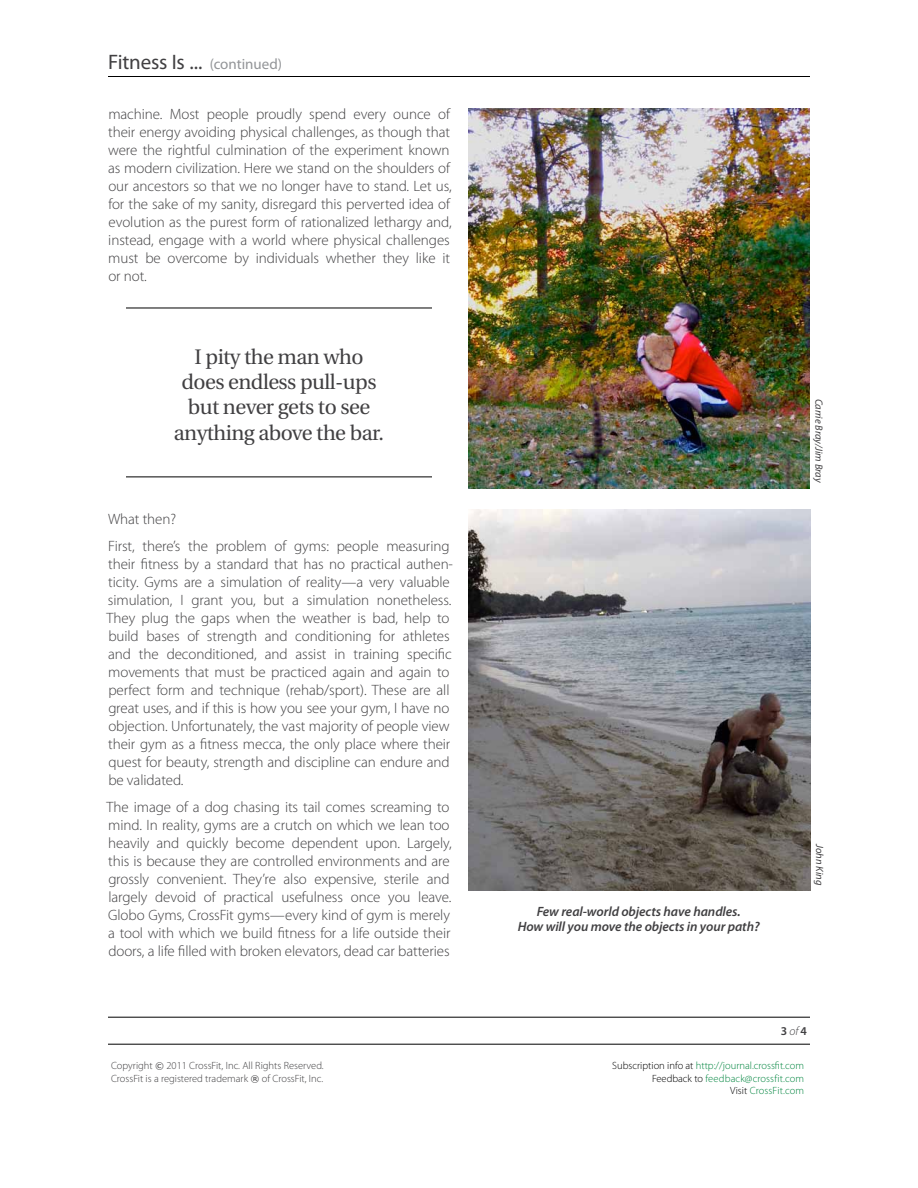
<style>
.page{position:relative;width:918px;height:1188px;background:#fff}
.page>*{position:absolute;margin:0;border:0;box-sizing:border-box;transform-origin:0 0}
.t1{font:21px/25.2px "Utopia";letter-spacing:-.025em;color:#414042;text-align:center}
.t2{font:21px "Myriad Pro";letter-spacing:-.01em;color:#414042}
.t3{font:300 15px/18px "Myriad Pro";letter-spacing:-.005em;color:#414042}
.t4{font:italic 600 13.5px/15px "Myriad Pro";letter-spacing:-.005em;color:#414042;text-align:center}
.t5{font:600 12px "Myriad Pro";color:#414042}
.t6{font:300 10.5px/12.6px "Myriad Pro";color:#00853f;text-align:right}
.t7{font:300 10.5px/12.6px "Myriad Pro";color:#414042}
.t8{font:italic 10.5px "Myriad Pro";letter-spacing:-.005em;color:#414042}
.s1{font-size:15px;color:#939598}
.s2{font-weight:300;font-style:italic}
.s3{font-family:"Verdana";font-weight:400;font-size:9px}
.s4{color:#000}
</style>
<div class="page">
<hr style="left:108px;top:76px;width:702px;height:1px;background:#000">
<hr style="left:108px;top:1017px;width:702px;height:1px;background:#000">
<hr style="left:108px;top:1044px;width:702px;height:1px;background:#000">
<img style="left:468px;top:108px;width:342px;height:381px">
<img style="left:469px;top:510px;width:342px;height:381px">
<hr style="left:126px;top:308px;width:306px;height:1px;background:#000">
<hr style="left:126px;top:477px;width:306px;height:1px;background:#000">
<h1 class="t2" style="left:108px;top:49px;width:176px">Fitness Is ... <span class="s1">(continued)</span></h1>
<p class="t3" style="left:108px;top:106px;width:345px">machine. Most people proudly spend every ounce of their energy avoiding physical challenges, as though that were the rightful culmination of the experiment known as modern civilization. Here we stand on the shoulders of our ancestors so that we no longer have to stand. Let us, for the sake of my sanity, disregard this perverted idea of evolution as the purest form of rationalized lethargy and, instead, engage with a world where physical challenges must be overcome by individuals whether they like it or not.</p>
<h1 class="t1" style="left:174px;top:345px;width:212px">I pity the man who does endless pull-ups but never gets to see anything above the bar.</h1>
<p class="t3" style="left:108px;top:506px;width:343px;line-height:27px">What then?<br>First, there’s the problem of gyms: people measuring</p>
<p class="t3" style="left:107px;top:556px;width:348px">their fitness by a standard that has no practical authen&shy;ticity. Gyms are a simulation of reality—a very valuable simulation, I grant you, but a simulation nonetheless.<br>They plug the gaps when the weather is bad, help to build bases of strength and conditioning for athletes and the deconditioned, and assist in training specific movements that must be practiced again and again to perfect form and technique (rehab/sport). These are all great uses, and if this is how you see your gym, I have no objection. Unfortunately, the vast majority of people view their gym as a fitness mecca, the only place where their quest for beauty, strength and discipline can endure and be validated.</p>
<p class="t3" style="left:107px;top:799px;width:347px">The image of a dog chasing its tail comes screaming to mind. In reality, gyms are a crutch on which we lean too heavily and quickly become dependent upon. Largely, this is because they are controlled environments and are grossly convenient. They’re also expensive, sterile and largely devoid of practical usefulness once you leave.<br>Globo Gyms, CrossFit gyms—every kind of gym is merely a tool with which we build fitness for a life outside their doors, a life filled with broken elevators, dead car batteries</p>
<p class="t8" style="left:826px;top:399px;width:86px;rotate:90deg">Carrie Bray/Jim Bray</p>
<p class="t4" style="left:518px;top:903px;width:243px">Few real-world objects have handles.<br>How will you move the objects in your path?</p>
<p class="t8" style="left:826px;top:844px;width:43px;rotate:90deg">John King</p>
<p class="t5" style="left:781px;top:1023px;width:28px">3 <span class="s2">of</span> 4</p>
<p class="t7" style="left:111px;top:1060px;width:214px">Copyright <span class="s3">©</span> 2011 CrossFit, Inc. All Rights Reserved.<br>CrossFit is a registered trademark <span class="s3">®</span> of CrossFit, Inc.</p>
<p class="t6" style="left:612px;top:1060px;width:193px"><span class="s4">Subscription info at</span> http://journal.crossfit.com<br><span class="s4">Feedback to</span> feedback@crossfit.com<br><span class="s4">Visit</span> CrossFit.com</p>
</div>
